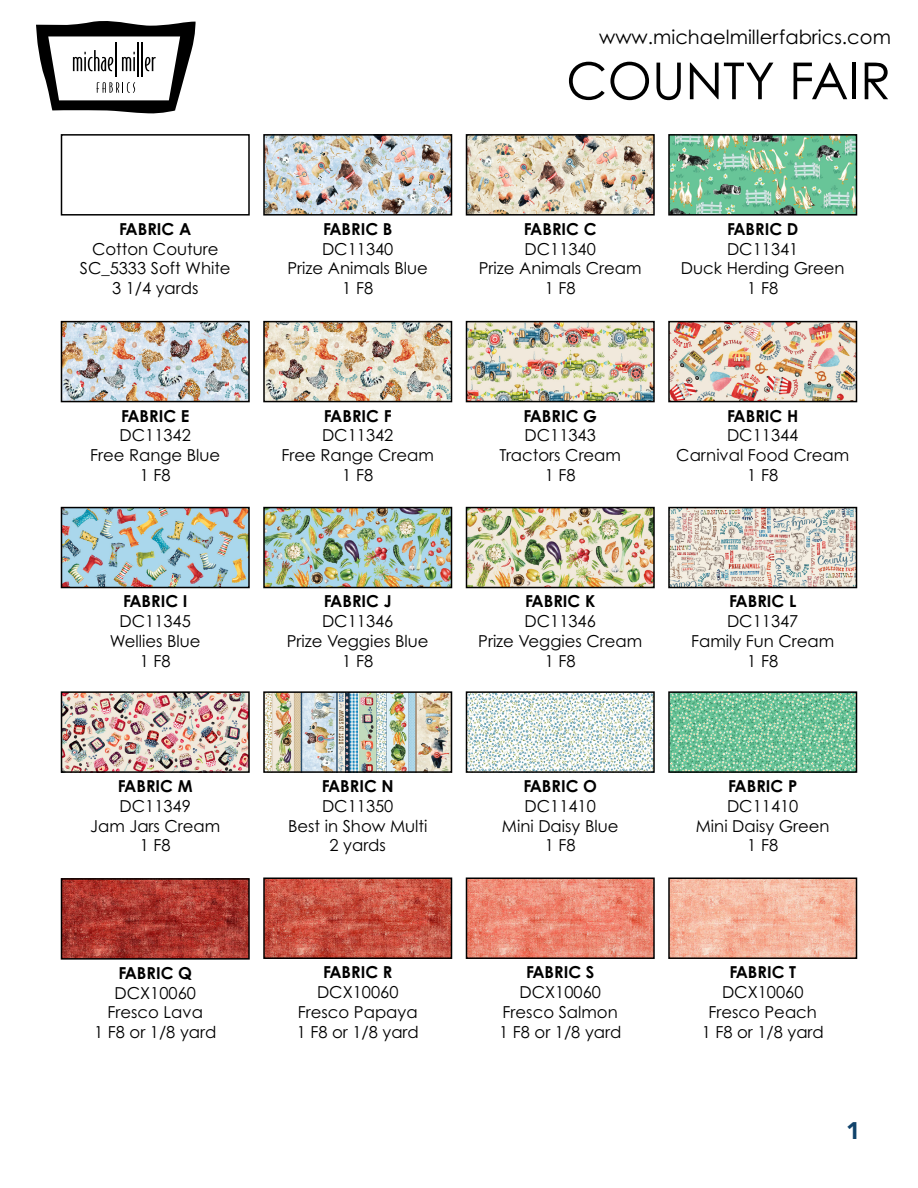
<style>
.page{position:relative;width:918px;height:1188px;background:#fff}
.page>*{position:absolute;margin:0;border:0;box-sizing:border-box;transform-origin:0 0}
.t1{font:51px "Century Gothic Pro";color:#000}
.t2{font:900 24px "Avenir";color:#11436b}
.t3{font:19.5px "Century Gothic Pro";color:#000}
.t4{font:16.5px/19.8px "Century Gothic Pro";color:#000;text-align:center}
.t5{font:700 16.5px "Century Gothic Pro";color:#000}
</style>
<div class="page">
<svg style="left:36px;top:21px;width:160px;height:93px"></svg>
<div style="left:61px;top:134px;width:189px;height:82px;border:2px solid #000"></div>
<img style="left:266px;top:137px;width:183px;height:76px">
<div style="left:263px;top:134px;width:189px;height:82px;border:2px solid #000"></div>
<img style="left:469px;top:137px;width:183px;height:76px">
<div style="left:466px;top:134px;width:189px;height:82px;border:2px solid #000"></div>
<img style="left:671px;top:137px;width:183px;height:76px">
<div style="left:668px;top:134px;width:189px;height:82px;border:2px solid #000"></div>
<img style="left:64px;top:324px;width:183px;height:75px">
<div style="left:61px;top:321px;width:189px;height:81px;border:2px solid #000"></div>
<img style="left:266px;top:324px;width:183px;height:75px">
<div style="left:263px;top:321px;width:189px;height:81px;border:2px solid #000"></div>
<img style="left:469px;top:324px;width:183px;height:75px">
<div style="left:466px;top:321px;width:189px;height:81px;border:2px solid #000"></div>
<img style="left:671px;top:324px;width:183px;height:75px">
<div style="left:668px;top:321px;width:189px;height:81px;border:2px solid #000"></div>
<img style="left:64px;top:510px;width:183px;height:75px">
<div style="left:61px;top:507px;width:189px;height:81px;border:2px solid #000"></div>
<img style="left:266px;top:510px;width:183px;height:75px">
<div style="left:263px;top:507px;width:189px;height:81px;border:2px solid #000"></div>
<img style="left:469px;top:510px;width:183px;height:75px">
<div style="left:466px;top:507px;width:189px;height:81px;border:2px solid #000"></div>
<img style="left:671px;top:510px;width:183px;height:75px">
<div style="left:668px;top:507px;width:189px;height:81px;border:2px solid #000"></div>
<img style="left:64px;top:694px;width:183px;height:76px">
<div style="left:61px;top:691px;width:189px;height:82px;border:2px solid #000"></div>
<img style="left:266px;top:694px;width:183px;height:76px">
<div style="left:263px;top:691px;width:189px;height:82px;border:2px solid #000"></div>
<img style="left:266px;top:881px;width:183px;height:75px">
<div style="left:263px;top:878px;width:189px;height:81px;border:2px solid #000"></div>
<img style="left:469px;top:694px;width:183px;height:76px">
<div style="left:466px;top:691px;width:189px;height:82px;border:2px solid #000"></div>
<img style="left:469px;top:881px;width:183px;height:75px">
<div style="left:466px;top:878px;width:189px;height:81px;border:2px solid #000"></div>
<img style="left:671px;top:694px;width:183px;height:76px">
<div style="left:668px;top:691px;width:189px;height:82px;border:2px solid #000"></div>
<img style="left:671px;top:881px;width:183px;height:75px">
<div style="left:668px;top:878px;width:189px;height:81px;border:2px solid #000"></div>
<img style="left:64px;top:881px;width:183px;height:76px">
<div style="left:61px;top:878px;width:189px;height:82px;border:2px solid #000"></div>
<p class="t5" style="left:119px;top:219px;width:74px">FABRIC A</p>
<p class="t4" style="left:80px;top:239px;width:152px">Cotton Couture<br>SC_5333 Soft White<br>3 1/4 yards</p>
<p class="t5" style="left:121px;top:405px;width:70px">FABRIC E</p>
<p class="t4" style="left:90px;top:425px;width:132px">DC11342<br>Free Range Blue<br>1 F8</p>
<p class="t5" style="left:123px;top:591px;width:66px">FABRIC I</p>
<p class="t4" style="left:110px;top:611px;width:92px">DC11345<br>Wellies Blue<br>1 F8</p>
<p class="t5" style="left:118px;top:776px;width:76px">FABRIC M</p>
<p class="t4" style="left:90px;top:796px;width:132px">DC11349<br>Jam Jars Cream<br>1 F8</p>
<p class="t5" style="left:118px;top:963px;width:75px">FABRIC Q</p>
<p class="t4" style="left:94px;top:983px;width:124px">DCX10060<br>Fresco Lava<br>1 F8 or 1/8 yard</p>
<p class="t3" style="left:599px;top:25px;width:293px">www.michaelmillerfabrics.com</p>
<h1 class="t1" style="left:566px;top:50px;width:326px">COUNTY FAIR</h1>
<p class="t5" style="left:323px;top:219px;width:71px">FABRIC B</p>
<p class="t4" style="left:288px;top:239px;width:142px">DC11340<br>Prize Animals Blue<br>1 F8</p>
<p class="t5" style="left:324px;top:405px;width:69px">FABRIC F</p>
<p class="t4" style="left:282px;top:425px;width:154px">DC11342<br>Free Range Cream<br>1 F8</p>
<p class="t5" style="left:324px;top:591px;width:69px">FABRIC J</p>
<p class="t4" style="left:287px;top:611px;width:143px">DC11346<br>Prize Veggies Blue<br>1 F8</p>
<p class="t5" style="left:322px;top:776px;width:74px">FABRIC N</p>
<p class="t4" style="left:288px;top:796px;width:141px">DC11350<br>Best in Show Multi<br>2 yards</p>
<p class="t5" style="left:323px;top:962px;width:71px">FABRIC R</p>
<p class="t4" style="left:297px;top:982px;width:124px">DCX10060<br>Fresco Papaya<br>1 F8 or 1/8 yard</p>
<p class="t5" style="left:524px;top:219px;width:74px">FABRIC C</p>
<p class="t4" style="left:479px;top:239px;width:164px">DC11340<br>Prize Animals Cream<br>1 F8</p>
<p class="t5" style="left:727px;top:219px;width:73px">FABRIC D</p>
<p class="t4" style="left:681px;top:239px;width:165px">DC11341<br>Duck Herding Green<br>1 F8</p>
<p class="t5" style="left:523px;top:405px;width:75px">FABRIC G</p>
<p class="t4" style="left:499px;top:425px;width:123px">DC11343<br>Tractors Cream<br>1 F8</p>
<p class="t5" style="left:727px;top:405px;width:73px">FABRIC H</p>
<p class="t4" style="left:676px;top:425px;width:174px">DC11344<br>Carnival Food Cream<br>1 F8</p>
<p class="t5" style="left:525px;top:591px;width:72px">FABRIC K</p>
<p class="t4" style="left:478px;top:611px;width:165px">DC11346<br>Prize Veggies Cream<br>1 F8</p>
<p class="t5" style="left:523px;top:776px;width:75px">FABRIC O</p>
<p class="t4" style="left:502px;top:796px;width:118px">DC11410<br>Mini Daisy Blue<br>1 F8</p>
<p class="t5" style="left:729px;top:591px;width:69px">FABRIC L</p>
<p class="t4" style="left:691px;top:611px;width:145px">DC11347<br>Family Fun Cream<br>1 F8</p>
<p class="t5" style="left:728px;top:776px;width:71px">FABRIC P</p>
<p class="t4" style="left:696px;top:796px;width:135px">DC11410<br>Mini Daisy Green<br>1 F8</p>
<p class="t5" style="left:526px;top:962px;width:70px">FABRIC S</p>
<p class="t4" style="left:499px;top:982px;width:124px">DCX10060<br>Fresco Salmon<br>1 F8 or 1/8 yard</p>
<p class="t5" style="left:729px;top:962px;width:68px">FABRIC T</p>
<p class="t4" style="left:702px;top:982px;width:124px">DCX10060<br>Fresco Peach<br>1 F8 or 1/8 yard</p>
<h2 class="t2" style="left:846px;top:1110px;width:16px">1</h2>
</div>
